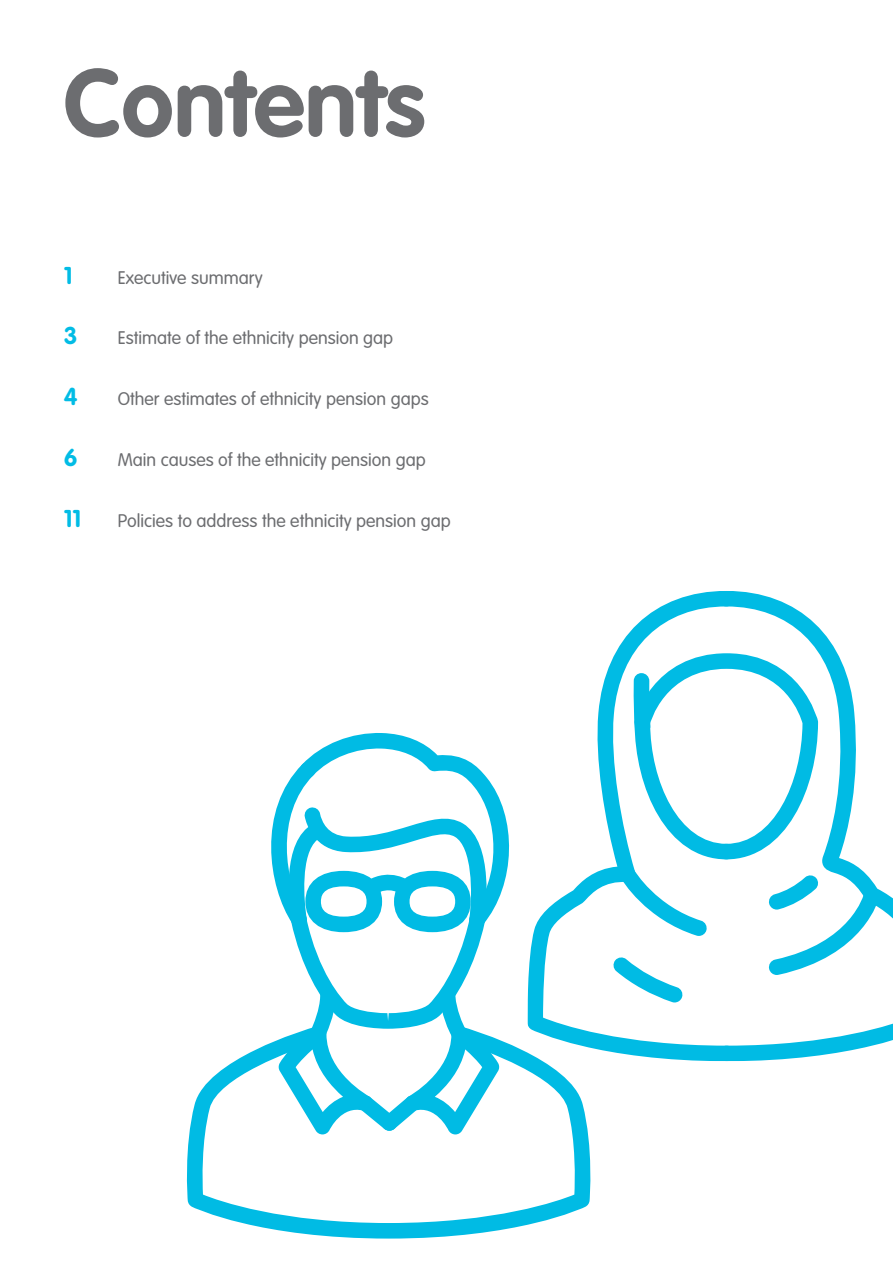
<style>
.page{position:relative;width:893px;height:1263px;background:#fff}
.page>*{position:absolute;margin:0;border:0;box-sizing:border-box;transform-origin:0 0}
.t1{font:700 94.2px "VAG Rounded Std";color:#6c6d70}
.Contents_Body{font:700 24px "VAG Rounded Std";color:#02bce5}
.Contents_Body-2{font:300 18px "VAG Rounded Std";color:#6c6d70}
</style>
<div class="page">
<svg style="left:187px;top:1048px;width:403px;height:190px"></svg>
<svg style="left:257px;top:733px;width:261px;height:401px"></svg>
<svg style="left:734px;top:591px;width:159px;height:470px"></svg>
<svg style="left:527px;top:591px;width:207px;height:470px"></svg>
<svg style="left:633px;top:653px;width:185px;height:206px"></svg>
<svg style="left:619px;top:865px;width:89px;height:71px"></svg>
<svg style="left:768px;top:874px;width:112px;height:101px"></svg>
<svg style="left:613px;top:956px;width:70px;height:46px"></svg>
<p class="t1" style="left:64px;top:48px;width:363px">Contents</p>
<p class="Contents_Body" style="left:64px;top:261px;width:10px">1</p>
<p class="Contents_Body-2" style="left:118px;top:267px;width:146px">Executive summary</p>
<p class="Contents_Body" style="left:64px;top:321px;width:15px">3</p>
<p class="Contents_Body-2" style="left:118px;top:327px;width:277px">Estimate of the ethnicity pension gap</p>
<p class="Contents_Body" style="left:64px;top:382px;width:15px">4</p>
<p class="Contents_Body-2" style="left:118px;top:388px;width:312px">Other estimates of ethnicity pension gaps</p>
<p class="Contents_Body" style="left:64px;top:443px;width:15px">6</p>
<p class="Contents_Body-2" style="left:118px;top:449px;width:309px">Main causes of the ethnicity pension gap</p>
<p class="Contents_Body" style="left:64px;top:504px;width:19px">11</p>
<p class="Contents_Body-2" style="left:118px;top:510px;width:335px">Policies to address the ethnicity pension gap</p>
</div>
